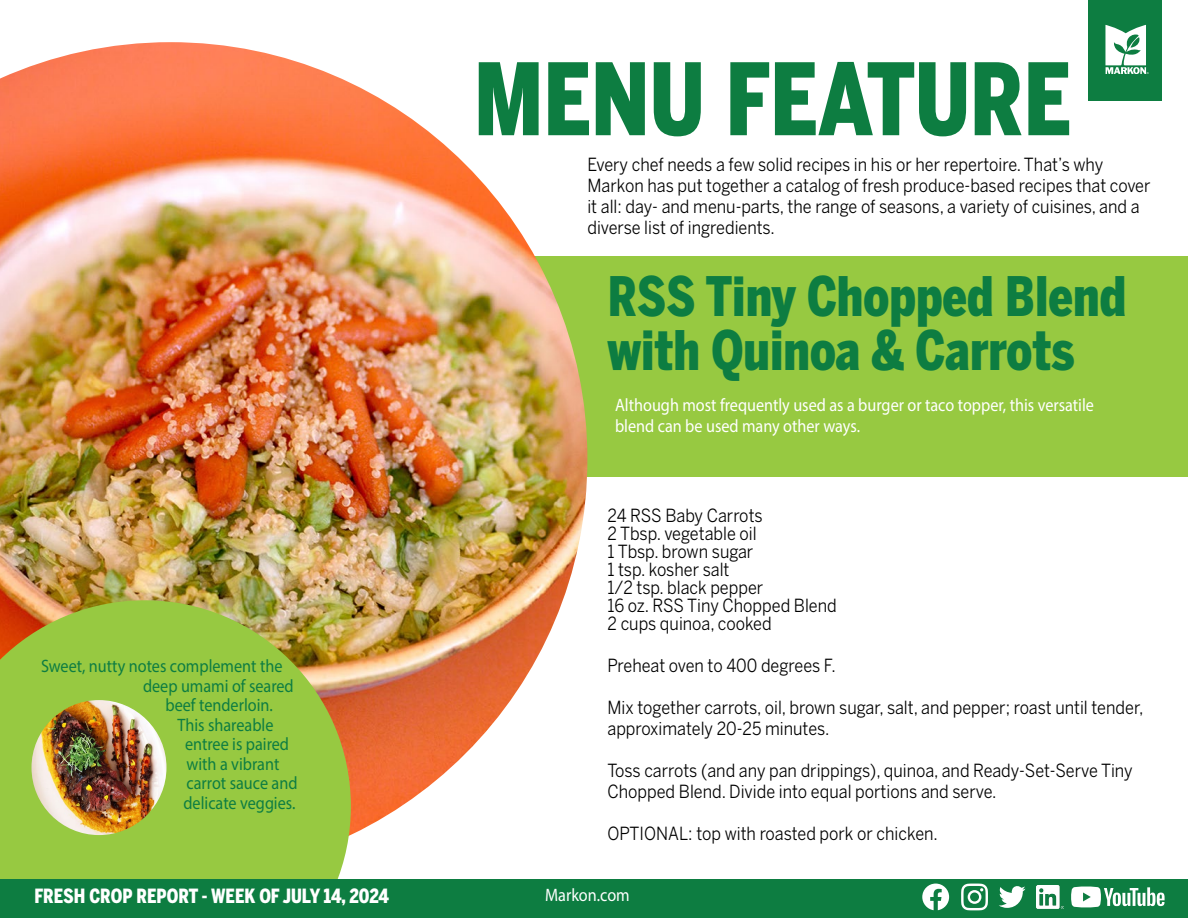
<style>
.page{position:relative;width:1188px;height:918px;background:#fff}
.page>*{position:absolute;margin:0;border:0;box-sizing:border-box;transform-origin:0 0}
.t1{font:900 98.7px "Benton Sans Cond";color:#0d7d41;scale:.9 1}
.t2{font:900 54px/54px "Benton Sans Cond";color:#0d7d41;scale:.9 1}
.t3{font:900 19.5px "Benton Sans Cond";color:#fff;scale:.9 1}
.t4{font:18px/18px "Benton Sans";color:#000;scale:.9 1}
.t5{font:18px "Myriad Pro";color:#0d7d41;scale:.9 1}
.t6{font:18px/21px "Myriad Pro";color:#fff;scale:.9 1}
</style>
<div class="page">
<div style="left:534px;top:256px;width:654px;height:220px;background:#97c941"></div>
<img style="left:0;top:42px;width:587px;height:793px">
<svg style="left:0;top:600px;width:351px;height:279px;background:#9dc042"></svg>
<img style="left:32px;top:700px;width:134px;height:135px;border-radius:68px">
<div style="left:0;top:879px;width:1188px;height:39px;background:#0d7d41"></div>
<svg style="left:922px;top:884px;width:27px;height:26px"></svg>
<svg style="left:961px;top:884px;width:27px;height:26px"></svg>
<svg style="left:999px;top:886px;width:27px;height:22px"></svg>
<img style="left:1036px;top:886px;width:27px;height:22px">
<svg style="left:1071px;top:887px;width:94px;height:20px"></svg>
<div style="left:1089px;top:0;width:73px;height:100px;background:#0d7d41"></div>
<svg style="left:1105px;top:25px;width:44px;height:48px"></svg>
<h1 class="t1" style="left:474px;top:41px;width:665px">MENU FEATURE</h1>
<p class="t4" style="left:587px;top:154px;width:627px;line-height:21px">Every chef needs a few solid recipes in his or her repertoire. That’s why Markon has put together a catalog of fresh produce-based recipes that cover it all: day- and menu-parts, the range of seasons, a variety of cuisines, and a diverse list of ingredients.</p>
<h2 class="t2" style="left:608px;top:269px;width:578px">RSS Tiny Chopped Blend with Quinoa &amp; Carrots</h2>
<p class="t5" style="left:41px;top:655px;width:270px">Sweet, nutty notes complement the</p>
<p class="t5" style="left:143px;top:675px;width:169px">deep umami of seared</p>
<p class="t5" style="left:166px;top:694px;width:121px">beef tenderloin.</p>
<p class="t5" style="left:178px;top:714px;width:108px">This shareable</p>
<p class="t5" style="left:185px;top:733px;width:117px">entree is paired</p>
<p class="t5" style="left:187px;top:753px;width:105px">with a vibrant</p>
<p class="t5" style="left:187px;top:772px;width:125px">carrot sauce and</p>
<p class="t5" style="left:184px;top:792px;width:126px">delicate veggies.</p>
<p class="t6" style="left:615px;top:394px;width:534px">Although most frequently used as a burger or taco topper, this versatile blend can be used many other ways.</p>
<p class="t4" style="left:608px;top:506px;width:256px">24 RSS Baby Carrots<br>2 Tbsp. vegetable oil<br>1 Tbsp. brown sugar<br>1 tsp. kosher salt<br>1/2 tsp. black pepper<br>16 oz. RSS Tiny Chopped Blend<br>2 cups quinoa, cooked</p>
<p class="t4" style="left:608px;top:656px;width:255px">Preheat oven to 400 degrees F.</p>
<p class="t4" style="left:608px;top:697px;width:597px;line-height:21px">Mix together carrots, oil, brown sugar, salt, and pepper; roast until tender, approximately 20-25 minutes.</p>
<p class="t4" style="left:608px;top:760px;width:585px;line-height:21px">Toss carrots (and any pan drippings), quinoa, and Ready-Set-Serve Tiny<br>Chopped Blend. Divide into equal portions and serve.</p>
<p class="t4" style="left:608px;top:824px;width:369px">OPTIONAL: top with roasted pork or chicken.</p>
<p class="t3" style="left:34px;top:884px;width:396px">FRESH CROP REPORT - WEEK OF JULY 14, 2024</p>
<p class="t6" style="left:545px;top:884px;width:96px">Markon.com</p>
</div>
